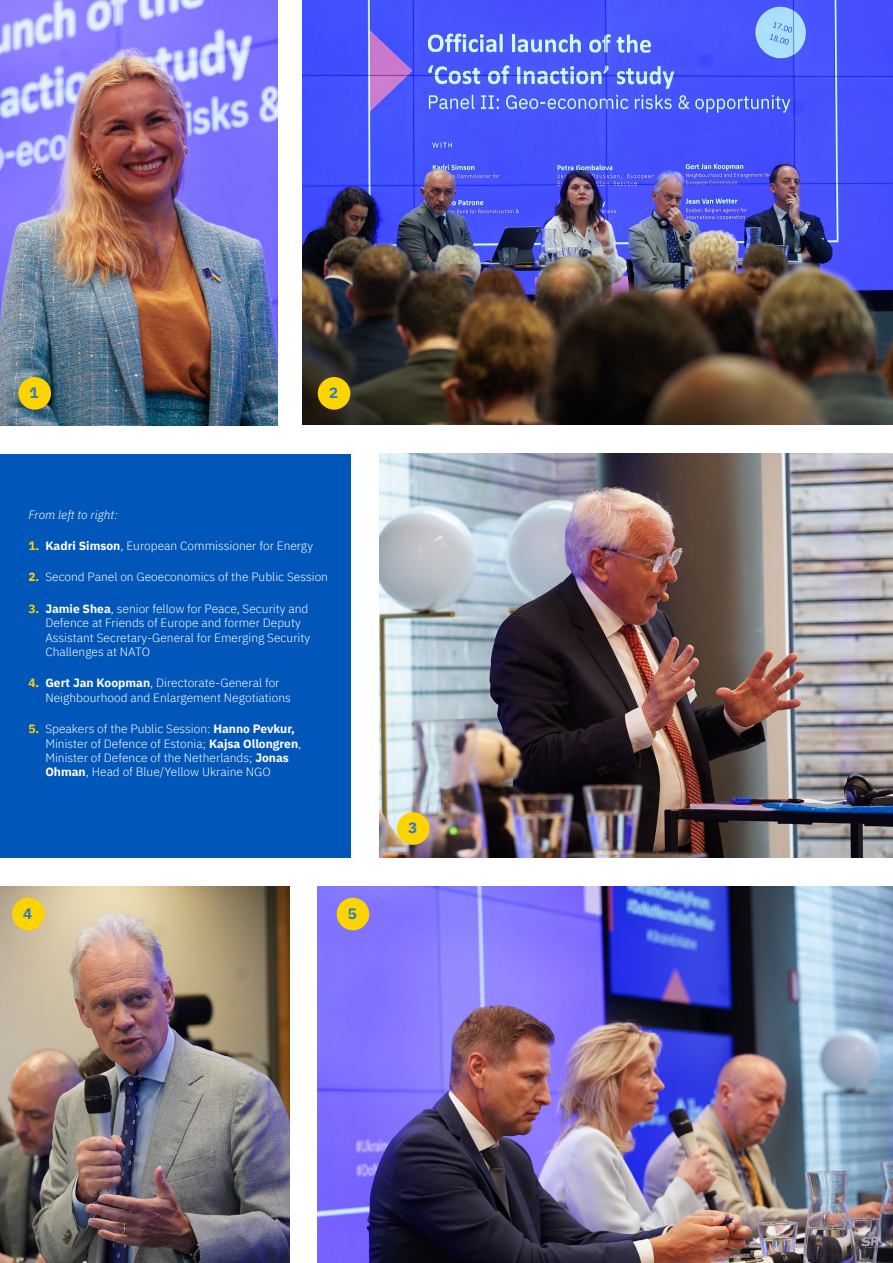
<style>
.page{position:relative;width:893px;height:1263px;background:#fff}
.page>*{position:absolute;margin:0;border:0;box-sizing:border-box;transform-origin:0 0}
.t1{font:700 15px "IBM Plex Mono";color:#3378c7}
.t2{font:300 12px/14.4px "IBM Plex Sans";color:#fff}
.t3{font:italic 300 12px "IBM Plex Sans";color:#fff}
.s1{font-weight:700;color:#fdd300}
.s2{font-weight:700}
</style>
<div class="page">
<img style="left:0;top:0;width:277px;height:425px">
<img style="left:379px;top:454px;width:514px;height:403px">
<img style="left:302px;top:0;width:591px;height:425px">
<div style="left:0;top:454px;width:350px;height:403px;background:#0056b9"></div>
<img style="left:318px;top:887px;width:575px;height:376px">
<img style="left:0;top:887px;width:290px;height:376px">
<div style="left:18px;top:377px;width:33px;height:33px;background:#fdd300;border-radius:50%"></div>
<div style="left:12px;top:898px;width:33px;height:32px;background:#fdd300;border-radius:50%"></div>
<div style="left:337px;top:898px;width:32px;height:32px;background:#fdd300;border-radius:50%"></div>
<div style="left:318px;top:377px;width:32px;height:33px;background:#fdd300;border-radius:50%"></div>
<div style="left:397px;top:812px;width:32px;height:33px;background:#fdd300;border-radius:50%"></div>
<p class="t1" style="left:30px;top:381px;width:10px">1</p>
<p class="t1" style="left:329px;top:381px;width:10px">2</p>
<p class="t3" style="left:28px;top:505px;width:91px">From left to right:</p>
<p class="t2" style="left:28px;top:537px;width:286px"><span class="s1">1.</span> <span class="s2">Kadri Simson</span>, European Commissioner for Energy</p>
<p class="t2" style="left:28px;top:569px;width:301px"><span class="s1">2.</span> Second Panel on Geoeconomics of the Public Session</p>
<p class="t2" style="left:45px;top:600px;width:266px;text-indent:-17px"><span class="s1">3.</span> <span class="s2">Jamie Shea</span>, senior fellow for Peace, Security and Defence at Friends of Europe and former Deputy Assistant Secretary-General for Emerging Security Challenges at NATO</p>
<p class="t2" style="left:45px;top:675px;width:247px;text-indent:-17px"><span class="s1">4.</span> <span class="s2">Gert Jan Koopman</span>, Directorate-General for<br>Neighbourhood and Enlargement Negotiations</p>
<p class="t2" style="left:45px;top:721px;width:257px;text-indent:-17px"><span class="s1">5.</span> Speakers of the Public Session: <span class="s2">Hanno Pevkur, </span>Minister of Defence of Estonia; <span class="s2">Kajsa Ollongren</span>, Minister of Defence of the Netherlands; <span class="s2">Jonas Ohman</span>, Head of Blue/Yellow Ukraine NGO</p>
<p class="t1" style="left:23px;top:901px;width:10px">4</p>
<p class="t1" style="left:348px;top:901px;width:10px">5</p>
<p class="t1" style="left:408px;top:816px;width:10px">3</p>
</div>
